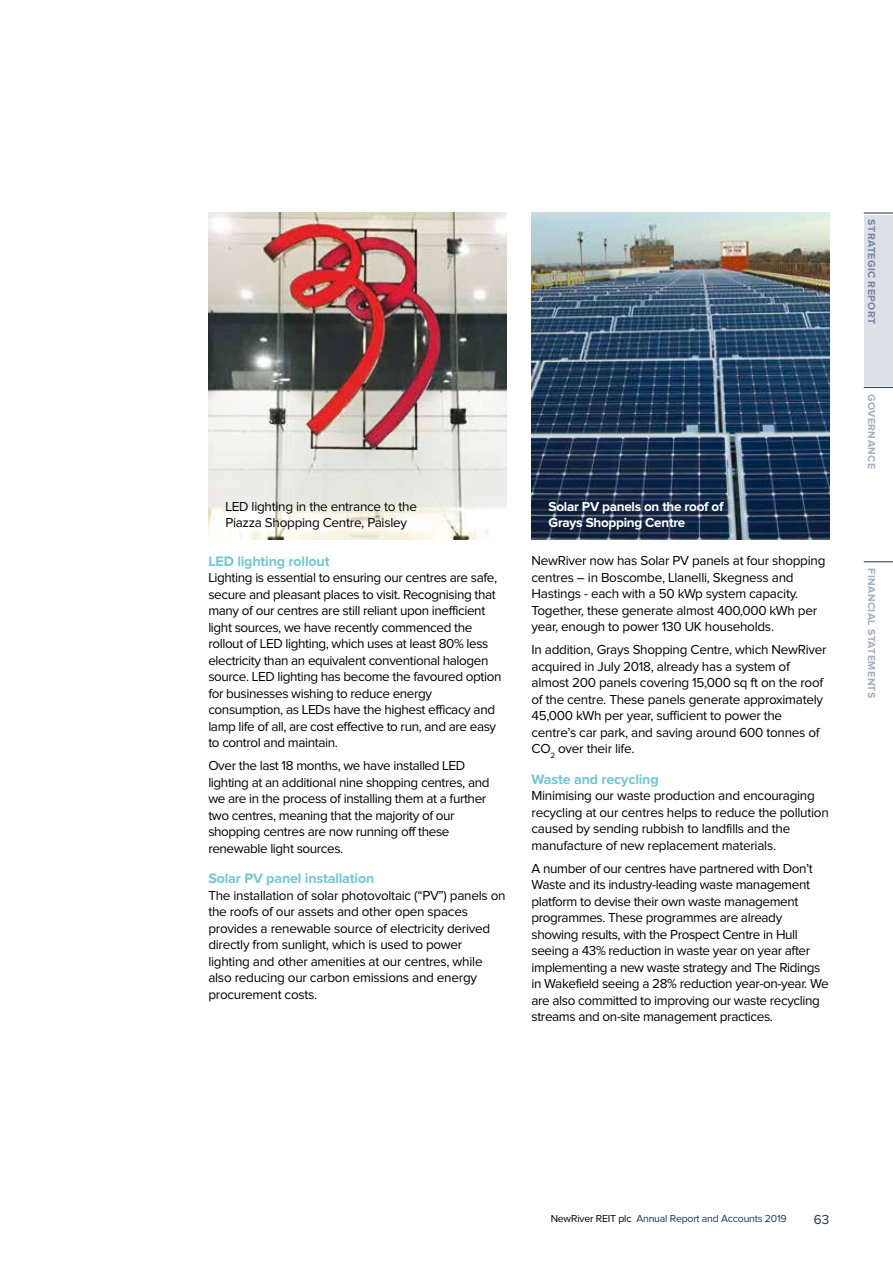
<style>
.page{position:relative;width:893px;height:1263px;background:#fff}
.page>*{position:absolute;margin:0;border:0;box-sizing:border-box;transform-origin:0 0}
.t1{font:700 14.25px "Proxima Nova";letter-spacing:-.01em;color:#73c7d2}
.t2{font:13.5px/16.5px "Proxima Nova";letter-spacing:-.03em;color:#000}
.t3{font:700 13.5px/16.5px "Proxima Nova";letter-spacing:-.02em;color:#fff}
.t4{font:13.5px "Proxima Nova";color:#1d335d}
.t5{font:10.5px "Proxima Nova";letter-spacing:-.02em;color:#1d335d}
.t6{font:700 10.5px "Proxima Nova";letter-spacing:.04em;color:#a5adbe}
.t7{font:700 10.5px "Proxima Nova";letter-spacing:.04em;color:#77859e}
.s1{color:#000}
</style>
<div class="page">
<img style="left:531px;top:213px;width:298px;height:326px">
<img style="left:208px;top:213px;width:298px;height:326px">
<svg style="left:864px;top:561px;width:29px;height:1px"></svg>
<svg style="left:864px;top:387px;width:29px;height:1px"></svg>
<svg style="left:864px;top:213px;width:29px;height:1px"></svg>
<div style="left:864px;top:215px;width:29px;height:170px;background:#dde0e7"></div>
<p class="t2" style="left:225px;top:499px;width:193px">LED lighting in the entrance to the<br>Piazza Shopping Centre, Paisley</p>
<p class="t1" style="left:208px;top:555px;width:123px">LED lighting rollout</p>
<p class="t2" style="left:208px;top:570px;width:295px">Lighting is essential to ensuring our centres are safe, secure and pleasant places to visit. Recognising that many of our centres are still reliant upon inefficient light sources, we have recently commenced the rollout of LED lighting, which uses at least 80% less electricity than an equivalent conventional halogen source. LED lighting has become the favoured option for businesses wishing to reduce energy consumption, as LEDs have the highest efficacy and lamp life of all, are cost effective to run, and are easy to control and maintain.</p>
<p class="t2" style="left:208px;top:758px;width:283px">Over the last 18 months, we have installed LED lighting at an additional nine shopping centres, and we are in the process of installing them at a further two centres, meaning that the majority of our shopping centres are now running off these renewable light sources.</p>
<p class="t1" style="left:208px;top:872px;width:167px">Solar PV panel installation</p>
<p class="t2" style="left:208px;top:888px;width:299px">The installation of solar photovoltaic (“PV”) panels on the roofs of our assets and other open spaces provides a renewable source of electricity derived directly from sunlight, which is used to power lighting and other amenities at our centres, while also reducing our carbon emissions and energy procurement costs.</p>
<p class="t3" style="left:549px;top:499px;width:176px">Solar PV panels on the roof of<br>Grays Shopping Centre</p>
<p class="t2" style="left:531px;top:553px;width:295px">NewRiver now has Solar PV panels at four shopping centres – in Boscombe, Llanelli, Skegness and Hastings - each with a 50 kWp system capacity.<br>Together, these generate almost 400,000 kWh per year, enough to power 130 UK households.</p>
<p class="t2" style="left:531px;top:642px;width:297px">In addition, Grays Shopping Centre, which NewRiver acquired in July 2018, already has a system of almost 200 panels covering 15,000 sq ft on the roof of the centre. These panels generate approximately 45,000 kWh per year, sufficient to power the centre’s car park, and saving around 600 tonnes of CO<sub>2</sub> over their life.</p>
<p class="t1" style="left:531px;top:773px;width:129px">Waste and recycling</p>
<p class="t2" style="left:531px;top:788px;width:299px">Minimising our waste production and encouraging recycling at our centres helps to reduce the pollution caused by sending rubbish to landfills and the manufacture of new replacement materials.</p>
<p class="t2" style="left:531px;top:861px;width:299px">A number of our centres have partnered with Don’t Waste and its industry-leading waste management platform to devise their own waste management programmes. These programmes are already showing results, with the Prospect Centre in Hull seeing a 43% reduction in waste year on year after implementing a new waste strategy and The Ridings in Wakefield seeing a 28% reduction year-on-year. We are also committed to improving our waste recycling streams and on-site management practices.</p>
<p class="t7" style="left:876px;top:219px;width:106px;rotate:90deg">STRATEGIC REPORT</p>
<p class="t6" style="left:876px;top:394px;width:77px;rotate:90deg">GOVERNANCE</p>
<p class="t6" style="left:876px;top:568px;width:132px;rotate:90deg">FINANCIAL STATEMENTS</p>
<p class="t5" style="left:551px;top:1214px;width:237px"><span class="s1">NewRiver REIT plc</span> Annual Report and Accounts 2019</p>
<p class="t4" style="left:814px;top:1213px;width:17px">63</p>
</div>
